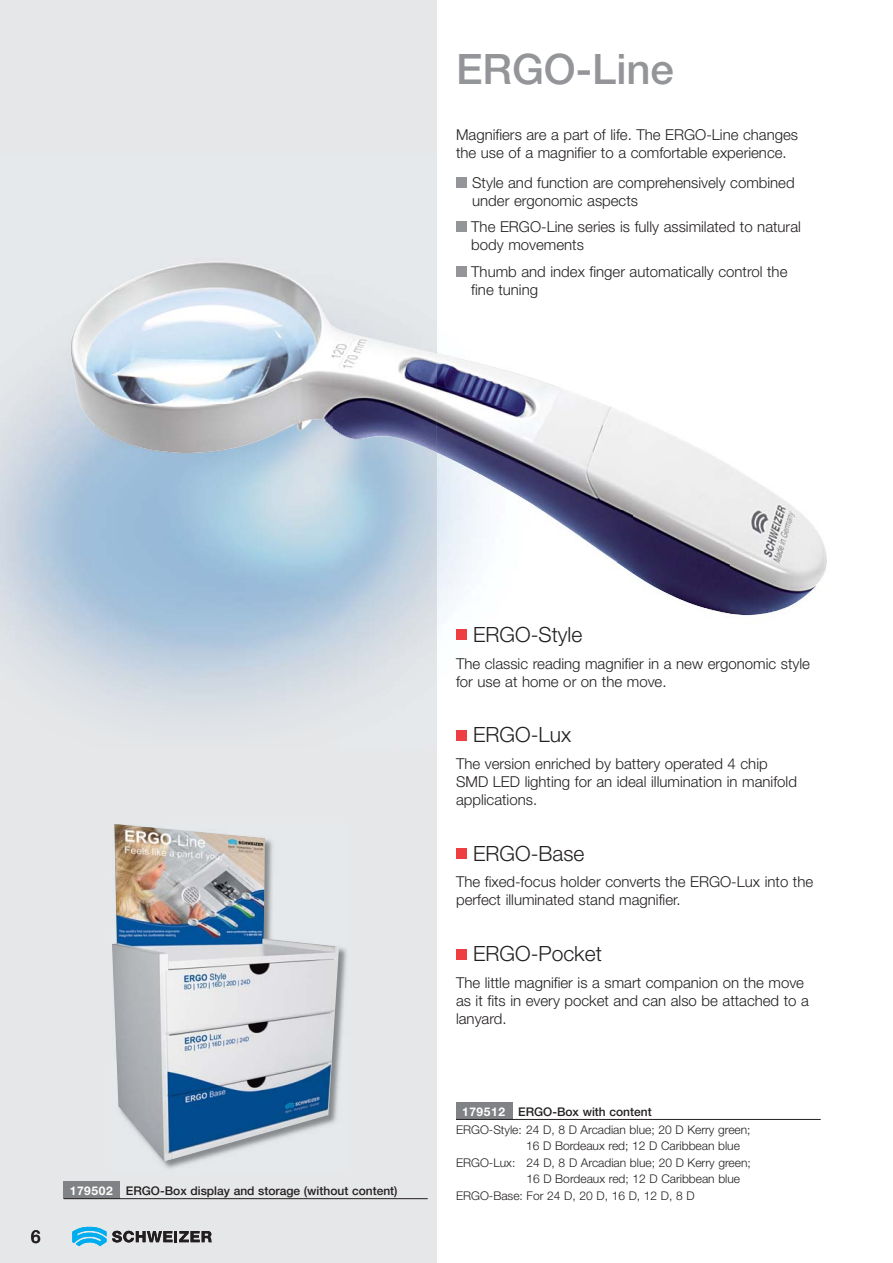
<style>
.page{position:relative;width:893px;height:1263px;background:#fff}
.page>*{position:absolute;margin:0;border:0;box-sizing:border-box;transform-origin:0 0}
.t1{font:500 42px "Helvetica Neue";color:#939598}
.t2{font:300 21px "Helvetica Neue";color:#231f20}
.t3{font:500 18px "Helvetica Neue";color:#231f20}
.t4{font:300 15px/18px "Helvetica Neue";color:#231f20}
.t5{font:300 12px/18px "Helvetica Neue";color:#231f20}
.t6{font:500 12px "Helvetica Neue";color:#231f20}
.s1{font-weight:700;color:#fff}
.s2{font-weight:500}
</style>
<div class="page">
<svg style="left:0;top:0;width:437px;height:1263px;background:#d9e0e6"></svg>
<svg style="left:72px;top:1227px;width:140px;height:19px;background:#89a6b2"></svg>
<img style="left:437px;top:510px;width:46px;height:120px">
<img style="left:437px;top:353px;width:195px;height:157px">
<img style="left:632px;top:417px;width:98px;height:197px">
<img style="left:730px;top:466px;width:97px;height:149px">
<img style="left:541px;top:510px;width:92px;height:52px">
<img style="left:616px;top:562px;width:17px;height:13px">
<img style="left:70px;top:261px;width:262px;height:192px">
<img style="left:332px;top:324px;width:105px;height:129px">
<div style="left:456px;top:177px;width:11px;height:11px;background:#939598"></div>
<div style="left:456px;top:221px;width:11px;height:11px;background:#939598"></div>
<div style="left:456px;top:266px;width:11px;height:11px;background:#939598"></div>
<div style="left:456px;top:630px;width:11px;height:10px;background:#ef3e42"></div>
<div style="left:456px;top:730px;width:11px;height:11px;background:#ef3e42"></div>
<div style="left:456px;top:848px;width:11px;height:11px;background:#ef3e42"></div>
<div style="left:456px;top:949px;width:11px;height:10px;background:#ef3e42"></div>
<img style="left:161px;top:947px;width:186px;height:222px">
<img style="left:112px;top:824px;width:227px;height:337px">
<div style="left:64px;top:1182px;width:56px;height:17px;background:#808285"></div>
<hr style="left:64px;top:1198px;width:364px;height:1px;background:#231f20">
<div style="left:456px;top:1102px;width:56px;height:17px;background:#808285"></div>
<hr style="left:456px;top:1119px;width:365px;height:1px;background:#231f20">
<h1 class="t1" style="left:456px;top:54px;width:219px">ERGO-Line</h1>
<p class="t4" style="left:456px;top:127px;width:344px">Magnifiers are a part of life. The ERGO-Line changes the use of a magnifier to a comfortable experience.</p>
<p class="t4" style="left:472px;top:175px;width:324px">Style and function are comprehensively combined under ergonomic aspects</p>
<p class="t4" style="left:471px;top:219px;width:331px">The ERGO-Line series is fully assimilated to natural body movements</p>
<p class="t4" style="left:471px;top:264px;width:318px">Thumb and index finger automatically control the fine tuning</p>
<p class="t3" style="left:31px;top:1230px;width:12px">6</p>
<p class="t6" style="left:70px;top:1186px;width:329px"><span class="s1">179502</span> ERGO-Box display and storage (without content)</p>
<h2 class="t2" style="left:473px;top:627px;width:111px">ERGO-Style</h2>
<p class="t4" style="left:456px;top:656px;width:356px">The classic reading magnifier in a new ergonomic style for use at home or on the move.</p>
<h2 class="t2" style="left:473px;top:727px;width:100px">ERGO-Lux</h2>
<p class="t4" style="left:456px;top:756px;width:342px">The version enriched by battery operated 4 chip<br>SMD LED lighting for an ideal illumination in manifold applications.</p>
<h2 class="t2" style="left:473px;top:846px;width:113px">ERGO-Base</h2>
<p class="t4" style="left:456px;top:874px;width:359px">The fixed-focus holder converts the ERGO-Lux into the perfect illuminated stand magnifier.</p>
<h2 class="t2" style="left:473px;top:946px;width:130px">ERGO-Pocket</h2>
<p class="t4" style="left:456px;top:975px;width:354px">The little magnifier is a smart companion on the move as it fits in every pocket and can also be attached to a lanyard.</p>
<p class="t5" style="left:456px;top:1103px;width:296px;text-indent:6px"><span class="s1">179512</span> <span class="s2">ERGO-Box with content<br></span>ERGO-Style: 24 D, 8 D Arcadian blue; 20 D Kerry green;</p>
<p class="t5" style="left:526px;top:1138px;width:215px">16 D Bordeaux red; 12 D Caribbean blue</p>
<p class="t5" style="left:456px;top:1154px;width:296px">ERGO-Lux: 24 D, 8 D Arcadian blue; 20 D Kerry green;</p>
<p class="t5" style="left:526px;top:1171px;width:215px">16 D Bordeaux red; 12 D Caribbean blue</p>
<p class="t5" style="left:456px;top:1187px;width:240px">ERGO-Base: For 24 D, 20 D, 16 D, 12 D, 8 D</p>
</div>
